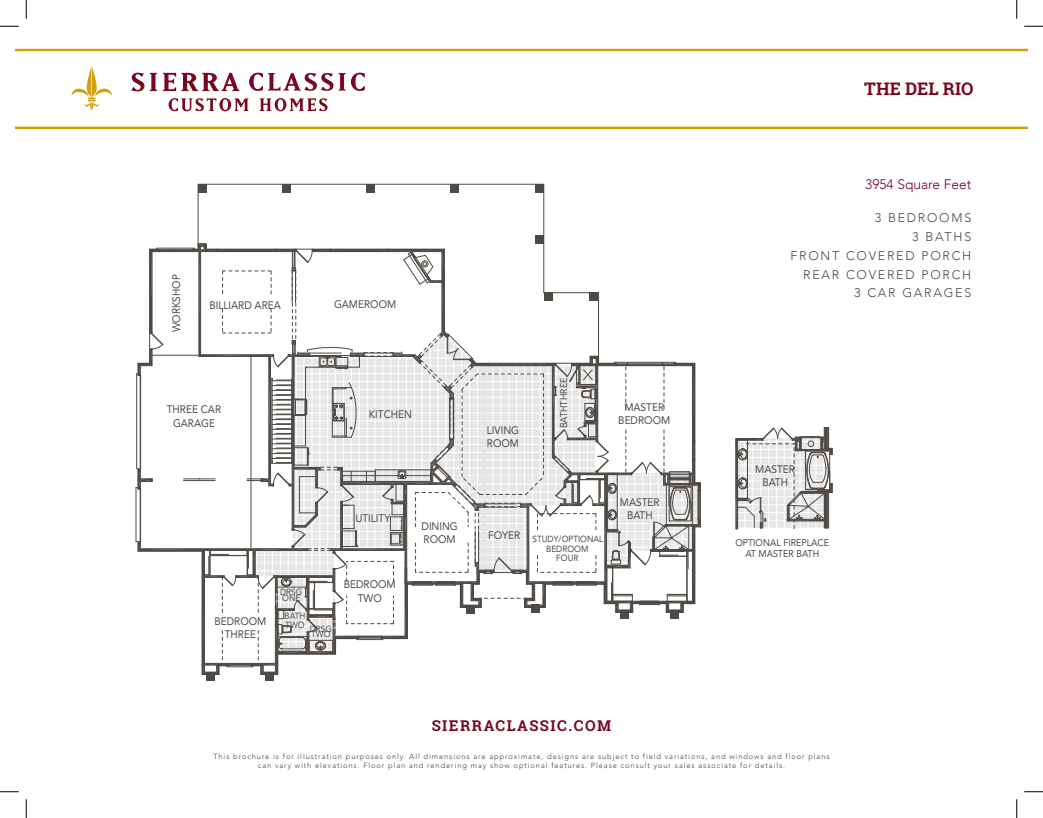
<style>
.page{position:relative;width:1043px;height:818px;background:#fff}
.page>*{position:absolute;margin:0;border:0;box-sizing:border-box;transform-origin:0 0}
.t1{font:700 17.5px "Roboto Slab";color:#77081e}
.t2{font:700 15px "Roboto Slab";letter-spacing:.1em;color:#77081e}
.t3{font:300 13.75px "Avenir";color:#77081e}
.t4{font:300 12.5px "Avenir";letter-spacing:.14em;color:#4d4844}
.t5{font:11px/13.1px "Avenir";color:#4e4944;text-align:center;scale:.92 1}
.t6{font:9.75px/11.4px "Avenir";color:#4e4944;text-align:center;scale:.92 1}
.t7{font:8.88px/9.8px "Avenir";color:#4e4944;text-align:center;scale:.92 1}
.t8{font:300 7.5px/9px "Avenir";letter-spacing:.12em;color:#4d4844;text-align:center}
</style>
<div class="page">
<hr style="left:735px;top:438px;width:1px;height:91px;background:#4e4944">
<div style="left:534px;top:235px;width:9px;height:8px;background:#4e4944"></div>
<div style="left:534px;top:184px;width:9px;height:8px;background:#4e4944"></div>
<div style="left:450px;top:184px;width:9px;height:8px;background:#4e4944"></div>
<div style="left:366px;top:184px;width:9px;height:8px;background:#4e4944"></div>
<div style="left:282px;top:184px;width:9px;height:8px;background:#4e4944"></div>
<div style="left:198px;top:184px;width:9px;height:8px;background:#4e4944"></div>
<div style="left:206px;top:672px;width:9px;height:8px;background:#4e4944"></div>
<div style="left:265px;top:672px;width:9px;height:8px;background:#4e4944"></div>
<hr style="left:543px;top:184px;width:1px;height:109px;background:#4e4944">
<hr style="left:198px;top:184px;width:346px;height:1px;background:#4e4944">
<hr style="left:198px;top:184px;width:1px;height:64px;background:#4e4944">
<svg style="left:736px;top:427px;width:97px;height:102px"></svg>
<svg style="left:136px;top:238px;width:565px;height:437px"></svg>
<hr style="left:15px;top:49px;width:1013px;height:2px;background:#d49f0c">
<hr style="left:15px;top:126px;width:1013px;height:3px;background:#d49f0c">
<svg style="left:131px;top:73px;width:109px;height:18px"></svg>
<svg style="left:249px;top:73px;width:116px;height:18px"></svg>
<svg style="left:71px;top:66px;width:41px;height:45px"></svg>
<svg style="left:169px;top:98px;width:80px;height:13px"></svg>
<svg style="left:259px;top:98px;width:68px;height:13px"></svg>
<svg style="left:0;top:25px;width:19px;height:2px"></svg>
<svg style="left:1024px;top:25px;width:18px;height:2px"></svg>
<svg style="left:0;top:791px;width:19px;height:1px"></svg>
<svg style="left:1024px;top:791px;width:18px;height:1px"></svg>
<svg style="left:25px;top:0;width:2px;height:19px"></svg>
<svg style="left:25px;top:799px;width:2px;height:19px"></svg>
<svg style="left:1016px;top:0;width:1px;height:19px"></svg>
<svg style="left:1016px;top:799px;width:1px;height:19px"></svg>
<p class="t5" style="left:169px;top:332px;width:64px;rotate:-90deg">WORKSHOP</p>
<p class="t5" style="left:209px;top:298px;width:79px">BILLIARD AREA</p>
<p class="t5" style="left:334px;top:297px;width:69px">GAMEROOM</p>
<p class="t6" style="left:558px;top:428px;width:56px;rotate:-90deg">BATHTHREE</p>
<p class="t5" style="left:167px;top:402px;width:61px">THREE CAR<br>GARAGE</p>
<p class="t5" style="left:618px;top:400px;width:58px">MASTER<br>BEDROOM</p>
<p class="t5" style="left:369px;top:408px;width:48px">KITCHEN</p>
<p class="t5" style="left:487px;top:423px;width:36px;text-align:left">LIVING<br>ROOM</p>
<p class="t5" style="left:355px;top:511px;width:40px">UTILITY</p>
<p class="t5" style="left:214px;top:614px;width:58px">BEDROOM<br>THREE</p>
<p class="t7" style="left:280px;top:587px;width:26px">DRSG</p>
<p class="t7" style="left:282px;top:592px;width:21px">ONE</p>
<p class="t7" style="left:285px;top:611px;width:24px;line-height:8.5px;text-align:left">BATH<br>TWO</p>
<p class="t7" style="left:310px;top:623px;width:26px">DRSG</p>
<p class="t7" style="left:311px;top:629px;width:23px">TWO</p>
<p class="t5" style="left:344px;top:577px;width:58px">BEDROOM<br>TWO</p>
<p class="t5" style="left:421px;top:519px;width:41px;text-align:left">DINING<br>ROOM</p>
<p class="t5" style="left:488px;top:528px;width:36px">FOYER</p>
<p class="t7" style="left:532px;top:533px;width:78px">STUDY/OPTIONAL<br>BEDROOM<br>FOUR</p>
<p class="t5" style="left:620px;top:495px;width:45px">MASTER<br>BATH</p>
<p class="t1" style="left:864px;top:76px;width:111px">THE DEL RIO</p>
<p class="t3" style="left:865px;top:176px;width:108px">3954 Square Feet</p>
<p class="t4" style="left:874px;top:211px;width:98px">3 BEDROOMS</p>
<p class="t4" style="left:912px;top:229px;width:60px">3 BATHS</p>
<p class="t4" style="left:790px;top:248px;width:182px">FRONT COVERED PORCH</p>
<p class="t4" style="left:803px;top:267px;width:170px">REAR COVERED PORCH</p>
<p class="t4" style="left:854px;top:286px;width:119px">3 CAR GARAGES</p>
<p class="t5" style="left:755px;top:462px;width:45px">MASTER<br>BATH</p>
<p class="t6" style="left:735px;top:536px;width:104px">OPTIONAL FIREPLACE<br>AT MASTER BATH</p>
<p class="t2" style="left:431px;top:715px;width:181px">SIERRACLASSIC.COM</p>
<p class="t8" style="left:213px;top:751px;width:617px">This brochure is for illustration purposes only. All dimensions are approximate, designs are subject to field variations, and windows and floor plans can vary with elevations. Floor plan and rendering may show optional features. Please consult your sales associate for details.</p>
</div>
